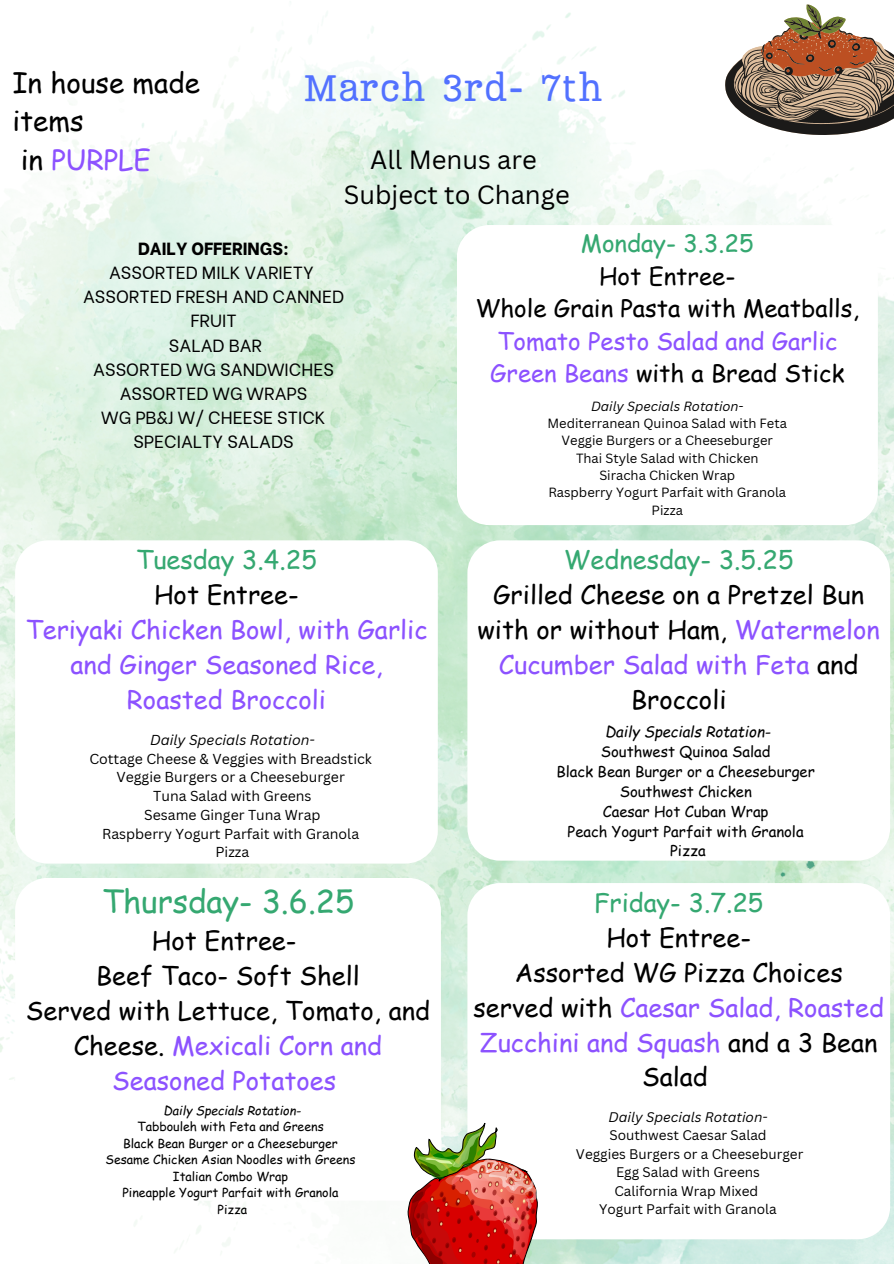
<style>
.page{position:relative;width:894px;height:1264px;background:#fff}
.page>*{position:absolute;margin:0;border:0;box-sizing:border-box;transform-origin:0 0}
.t1{font:37.05px "Carollo Playscript";color:#5271ff}
.t2{font:31.5px "Comic Sans MS";color:#35a871}
.t3{font:27.75px/38.2px "Comic Sans MS";color:#000}
.t4{font:25.65px/34.8px "Canva Sans";color:#000;text-align:center}
.t5{font:25.5px/34.8px "Comic Sans MS";color:#000;text-align:center}
.t6{font:25.5px/34.8px "Comic Sans MS";color:#8c52ff;text-align:center}
.t7{font:24px/32.7px "Comic Sans MS";color:#000;text-align:center}
.t8{font:17.55px/24.2px "Be Vietnam";color:#000;text-align:center}
.t9{font:14.85px/20px "Comic Sans MS";color:#000;text-align:center}
.t10{font:14.1px/18.8px "Canva Sans";color:#000;text-align:center}
.t11{font:13.5px/18.5px "Canva Sans";color:#000;text-align:center}
.t12{font:13.05px "Canva Sans";color:#000}
.t13{font:italic 13.05px "Canva Sans";color:#000}
.t14{font:12.45px "Comic Sans MS";color:#000}
.t15{font:italic 12.45px "Comic Sans MS";color:#000}
.s1{color:#8c52ff}
.s2{font-weight:800}
.s3{color:#35a871}
.s4{color:#000}
.s5{font-style:italic}
</style>
<div class="page">
<img style="left:0;top:4px;width:893px;height:1247px">
<img style="left:422px;top:860px;width:471px;height:403px">
<div style="left:456px;top:225px;width:421px;height:300px;background:#fff;border-radius:33px"></div>
<div style="left:15px;top:540px;width:422px;height:323px;background:#fff;border-radius:33px"></div>
<div style="left:467px;top:540px;width:422px;height:320px;background:#fff;border-radius:33px"></div>
<div style="left:467px;top:883px;width:422px;height:356px;background:#fff;border-radius:33px"></div>
<div style="left:15px;top:877px;width:426px;height:323px;background:#fff;border-radius:33px"></div>
<svg style="left:724px;top:5px;width:169px;height:130px"></svg>
<img style="left:407px;top:1120px;width:131px;height:144px">
<p class="t3" style="left:12px;top:63px;width:189px">In house made items<br>in <span class="s1">PURPLE</span></p>
<h3 class="t1" style="left:303px;top:64px;width:301px">March 3rd- 7th</h3>
<p class="t4" style="left:343px;top:141px;width:227px">All Menus are<br>Subject to Change</p>
<p class="t8" style="left:83px;top:235px;width:262px"><span class="s2">DAILY OFFERINGS:<br></span>ASSORTED MILK VARIETY<br>ASSORTED FRESH AND CANNED<br>FRUIT<br>SALAD BAR<br>ASSORTED WG SANDWICHES<br>ASSORTED WG WRAPS<br>WG PB&amp;J W/ CHEESE STICK<br>SPECIALTY SALADS</p>
<h2 class="t7" style="left:475px;top:226px;width:385px"><span class="s3">Monday- 3.3.25<br></span>Hot Entree-<br>Whole Grain Pasta with Meatballs,<br><span class="s1">Tomato Pesto Salad and Garlic<br>Green Beans</span> with a Bread Stick</h2>
<p class="t13" style="left:591px;top:397px;width:154px">Daily Specials Rotation-</p>
<p class="t12" style="left:547px;top:414px;width:241px">Mediterranean Quinoa Salad with Feta</p>
<p class="t12" style="left:561px;top:431px;width:213px">Veggie Burgers or a Cheeseburger</p>
<p class="t12" style="left:576px;top:449px;width:184px">Thai Style Salad with Chicken</p>
<h2 class="t12" style="left:599px;top:466px;width:137px">Siracha Chicken Wrap</h2>
<h5 class="t12" style="left:548px;top:483px;width:239px">Raspberry Yogurt Parfait with Granola</h5>
<h2 class="t12" style="left:651px;top:501px;width:33px">Pizza</h2>
<h1 class="t6" style="left:25px;top:541px;width:403px"><span class="s3">Tuesday 3.4.25<br></span><span class="s4">Hot Entree-<br></span>Teriyaki Chicken Bowl, with Garlic and Ginger Seasoned Rice,<br>Roasted Broccoli</h1>
<h2 class="t5" style="left:477px;top:541px;width:404px"><span class="s3">Wednesday- 3.5.25<br></span>Grilled Cheese on a Pretzel Bun with or without Ham, <span class="s1">Watermelon<br>Cucumber Salad with Feta</span> and<br>Broccoli</h2>
<h5 class="t10" style="left:89px;top:730px;width:284px"><span class="s5">Daily Specials Rotation-<br></span>Cottage Cheese &amp; Veggies with Breadstick<br>Veggie Burgers or a Cheeseburger<br>Tuna Salad with Greens<br>Sesame Ginger Tuna Wrap<br>Raspberry Yogurt Parfait with Granola<br>Pizza</h5>
<p class="t9" style="left:556px;top:721px;width:260px"><span class="s5">Daily Specials Rotation-<br></span>Southwest Quinoa Salad<br>Black Bean Burger or a Cheeseburger<br>Southwest Chicken<br>Caesar Hot Cuban Wrap<br>Peach Yogurt Parfait with Granola</p>
<h2 class="t9" style="left:670px;top:840px;width:37px">Pizza</h2>
<h4 class="t2" style="left:102px;top:878px;width:254px">Thursday- 3.6.25</h4>
<h4 class="t5" style="left:26px;top:922px;width:405px">Hot Entree-<br>Beef Taco- Soft Shell<br>Served with Lettuce, Tomato, and<br>Cheese. <span class="s1">Mexicali Corn and<br>Seasoned Potatoes</span></h4>
<h5 class="t15" style="left:164px;top:1100px;width:139px">Daily Specials Rotation-</h5>
<h2 class="t14" style="left:137px;top:1117px;width:188px">Tabbouleh with Feta and Greens</h2>
<p class="t14" style="left:123px;top:1134px;width:216px">Black Bean Burger or a Cheeseburger</p>
<p class="t14" style="left:105px;top:1150px;width:251px">Sesame Chicken Asian Noodles with Greens</p>
<p class="t14" style="left:173px;top:1167px;width:117px">Italian Combo Wrap</p>
<p class="t14" style="left:122px;top:1183px;width:217px">Pineapple Yogurt Parfait with Granola</p>
<p class="t14" style="left:217px;top:1200px;width:31px">Pizza</p>
<p class="t5" style="left:473px;top:884px;width:412px"><span class="s3">Friday- 3.7.25<br></span>Hot Entree-<br>Assorted WG Pizza Choices served with <span class="s1">Caesar Salad, Roasted<br>Zucchini and Squash</span> and a 3 Bean<br>Salad</p>
<p class="t11" style="left:575px;top:1107px;width:229px"><span class="s5">Daily Specials Rotation-<br></span>Southwest Caesar Salad<br>Veggies Burgers or a Cheeseburger<br>Egg Salad with Greens<br>California Wrap Mixed</p>
<p class="t11" style="left:599px;top:1199px;width:179px">Yogurt Parfait with Granola</p>
</div>
